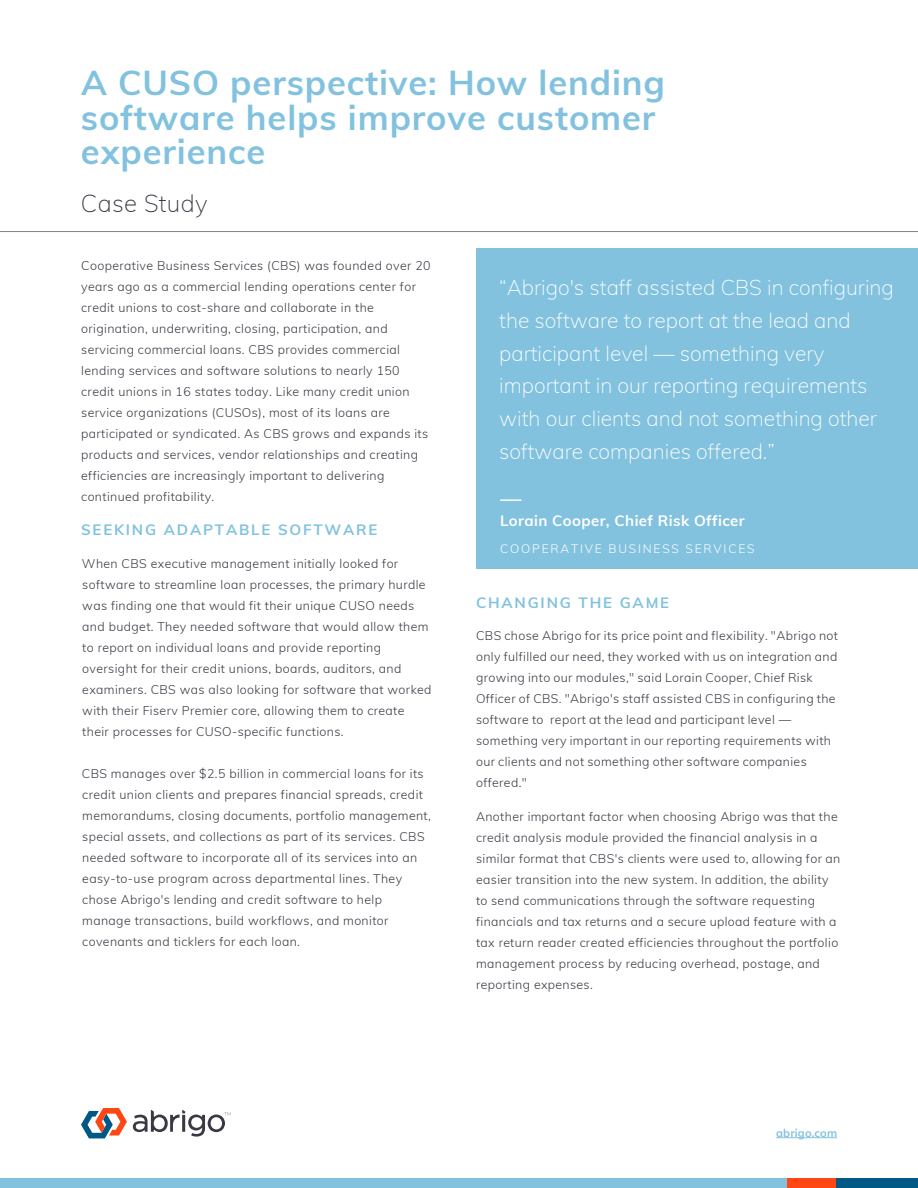
<style>
.page{position:relative;width:918px;height:1188px;background:#fff}
.page>*{position:absolute;margin:0;border:0;box-sizing:border-box;transform-origin:0 0}
.t1{font:700 34.5px/34.5px "Muli";letter-spacing:.025em;color:#82c2df}
.t2{font:200 24px "Muli";letter-spacing:.015em;color:#383943}
.t3{font:200 21px/33px "Muli";color:#fff}
.t4{font:700 15px "Muli";letter-spacing:.12em;color:#82c2df}
.t5{font:700 15px "Muli";letter-spacing:.025em;color:#fff}
.t6{font:300 12.3px/21px "Muli";letter-spacing:.03em;color:#383943}
.t7{font:300 12px "Muli";letter-spacing:.15em;color:#fff}
.t8{font:700 11.25px "Muli";letter-spacing:.01em;color:#82c2df}
</style>
<div class="page">
<div style="left:0;top:1179px;width:815px;height:9px;background:#82c2df"></div>
<svg style="left:81px;top:1108px;width:46px;height:30px"></svg>
<svg style="left:133px;top:1110px;width:98px;height:27px"></svg>
<div style="left:787px;top:1179px;width:131px;height:9px;background:#ff4713"></div>
<div style="left:836px;top:1179px;width:82px;height:9px;background:#005984"></div>
<hr style="left:776px;top:1137px;width:61px;height:1px;background:#82c2df">
<div style="left:476px;top:249px;width:442px;height:320px;background:#82c2df"></div>
<hr style="left:0;top:231px;width:918px;height:1px;background:#808285">
<hr style="left:500px;top:499px;width:21px;height:2px;background:#fff">
<h1 class="t1" style="left:81px;top:64px;width:586px">A CUSO perspective: How lending software helps improve customer experience</h1>
<h2 class="t2" style="left:81px;top:186px;width:128px">Case Study</h2>
<p class="t6" style="left:81px;top:255px;width:351px">Cooperative Business Services (CBS) was founded over 20 years ago as a commercial lending operations center for credit unions to cost-share and collaborate in the origination, underwriting, closing, participation, and servicing commercial loans. CBS provides commercial lending services and software solutions to nearly 150 credit unions in 16 states today. Like many credit union service organizations (CUSOs), most of its loans are participated or syndicated. As CBS grows and expands its products and services, vendor relationships and creating efficiencies are increasingly important to delivering continued profitability.</p>
<p class="t4" style="left:81px;top:519px;width:298px">SEEKING ADAPTABLE SOFTWARE</p>
<p class="t6" style="left:82px;top:552px;width:351px">When CBS executive management initially looked for software to streamline loan processes, the primary hurdle was finding one that would fit their unique CUSO needs and budget. They needed software that would allow them to report on individual loans and provide reporting oversight for their credit unions, boards, auditors, and examiners. CBS was also looking for software that worked with their Fiserv Premier core, allowing them to create their processes for CUSO-specific functions.</p>
<p class="t6" style="left:82px;top:762px;width:351px">CBS manages over $2.5 billion in commercial loans for its credit union clients and prepares financial spreads, credit memorandums, closing documents, portfolio management, special assets, and collections as part of its services. CBS needed software to incorporate all of its services into an easy-to-use program across departmental lines. They chose Abrigo's lending and credit software to help manage transactions, build workflows, and monitor covenants and ticklers for each loan.</p>
<h3 class="t3" style="left:499px;top:270px;width:396px">“Abrigo's staff assisted CBS in configuring the software to report at the lead and participant level — something very important in our reporting requirements with our clients and not something other software companies offered.”</h3>
<p class="t5" style="left:500px;top:510px;width:246px">Lorain Cooper, Chief Risk Officer</p>
<p class="t7" style="left:500px;top:540px;width:256px">COOPERATIVE BUSINESS SERVICES</p>
<p class="t4" style="left:476px;top:592px;width:195px">CHANGING THE GAME</p>
<p class="t6" style="left:476px;top:624px;width:364px">CBS chose Abrigo for its price point and flexibility. "Abrigo not only fulfilled our need, they worked with us on integration and growing into our modules," said Lorain Cooper, Chief Risk Officer of CBS. "Abrigo's staff assisted CBS in configuring the software to report at the lead and participant level — something very important in our reporting requirements with our clients and not something other software companies offered."</p>
<p class="t6" style="left:476px;top:806px;width:366px">Another important factor when choosing Abrigo was that the credit analysis module provided the financial analysis in a similar format that CBS's clients were used to, allowing for an easier transition into the new system. In addition, the ability to send communications through the software requesting financials and tax returns and a secure upload feature with a tax return reader created efficiencies throughout the portfolio management process by reducing overhead, postage, and reporting expenses.</p>
<p class="t8" style="left:776px;top:1125px;width:62px">abrigo.com</p>
</div>
